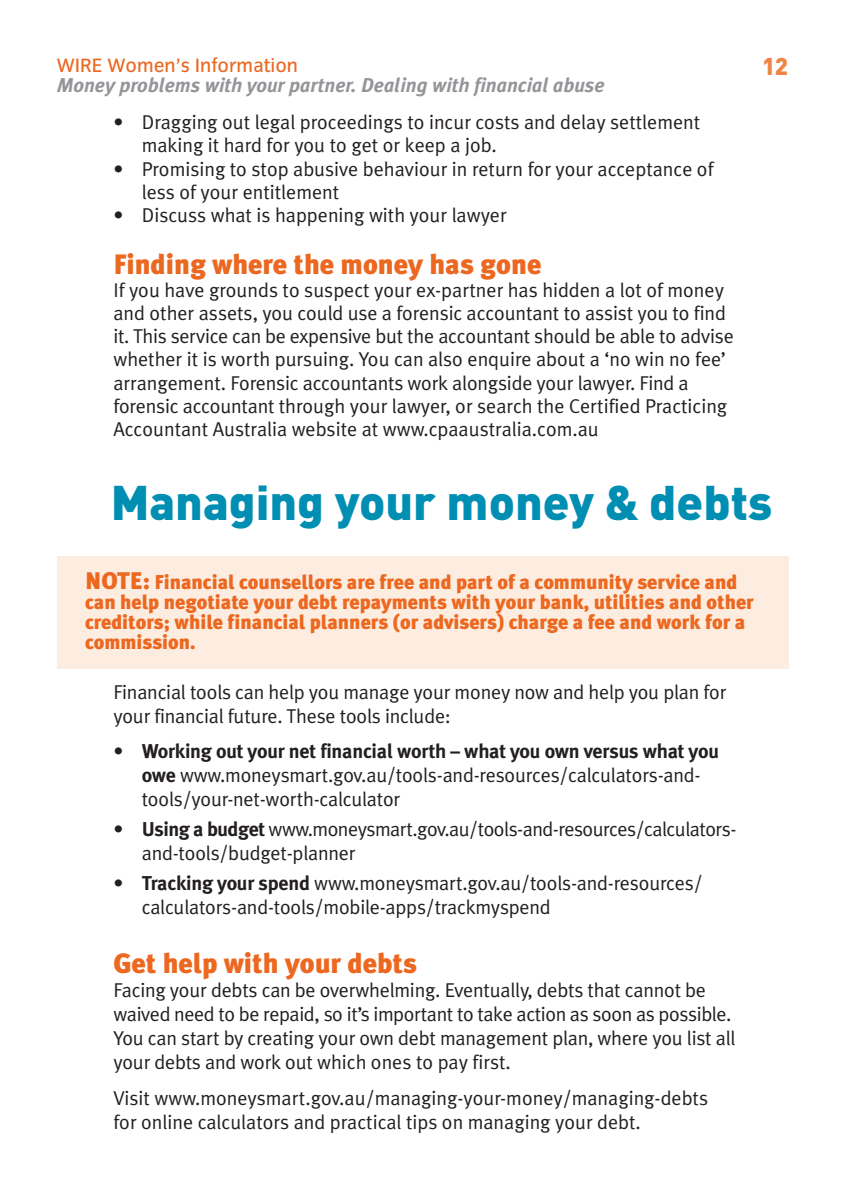
<style>
.page{position:relative;width:845px;height:1191px;background:#fff}
.page>*{position:absolute;margin:0;border:0;box-sizing:border-box;transform-origin:0 0}
.t1{font:900 48px "DIN";color:#008fb3}
.t2{font:900 28px "Meta Plus";color:#ec6820}
.t3{font:900 24px "DIN";color:#f08444}
.t4{font:20px/23.2px "Meta Plus Normal";letter-spacing:-.01em;color:#231f20}
.t5{font:900 20px/20px "Meta Plus";color:#ec6820}
.t6{font:700 20px "Meta Plus";letter-spacing:-.01em;color:#231f20}
.t7{font:italic 700 20px "Meta Plus";color:#939598}
.t8{font:20px "Congress Sans Std";color:#ec6820}
.s1{font-size:24px}
.s2{font-family:"Meta Plus";font-weight:700}
</style>
<div class="page">
<div style="left:57px;top:556px;width:731px;height:112px;background:#fdede0"></div>
<p class="t8" style="left:57px;top:59px;width:243px">WIRE Women’s Information</p>
<p class="t3" style="left:762px;top:52px;width:28px">12</p>
<p class="t7" style="left:57px;top:74px;width:549px">Money problems with your partner. Dealing with financial abuse</p>
<p class="t4" style="left:142px;top:111px;width:560px;text-indent:-28px">• Dragging out legal proceedings to incur costs and delay settlement making it hard for you to get or keep a job.</p>
<p class="t4" style="left:142px;top:157px;width:573px;text-indent:-28px">• Promising to stop abusive behaviour in return for your acceptance of less of your entitlement</p>
<p class="t4" style="left:113px;top:203px;width:395px">• Discuss what is happening with your lawyer</p>
<h2 class="t2" style="left:113px;top:247px;width:429px">Finding where the money has gone</h2>
<p class="t4" style="left:113px;top:278px;width:622px">If you have grounds to suspect your ex-partner has hidden a lot of money and other assets, you could use a forensic accountant to assist you to find it. This service can be expensive but the accountant should be able to advise whether it is worth pursuing. You can also enquire about a ‘no win no fee’ arrangement. Forensic accountants work alongside your lawyer. Find a forensic accountant through your lawyer, or search the Certified Practicing Accountant Australia website at www.cpaaustralia.com.au</p>
<h1 class="t1" style="left:111px;top:474px;width:663px">Managing your money &amp; debts</h1>
<p class="t5" style="left:85px;top:572px;width:670px"><span class="s1">NOTE:</span> Financial counsellors are free and part of a community service and can help negotiate your debt repayments with your bank, utilities and other creditors; while financial planners (or advisers) charge a fee and work for a commission.</p>
<p class="t4" style="left:113px;top:680px;width:614px;line-height:24px">Financial tools can help you manage your money now and help you plan for your financial future. These tools include:</p>
<p class="t6" style="left:113px;top:740px;width:607px">• Working out your net financial worth – what you own versus what you</p>
<p class="t4" style="left:142px;top:763px;width:560px;line-height:24px"><span class="s2">owe</span> www.moneysmart.gov.au/tools-and-resources/calculators-and&shy;tools/your-net-worth-calculator</p>
<p class="t4" style="left:142px;top:817px;width:596px;line-height:24px;text-indent:-28px"><span class="s2">• Using a budget</span> www.moneysmart.gov.au/tools-and-resources/calculators&shy;and-tools/budget-planner</p>
<p class="t4" style="left:142px;top:871px;width:562px;line-height:24px;text-indent:-28px"><span class="s2">• Tracking your spend</span> www.moneysmart.gov.au/tools-and-resources/ calculators-and-tools/mobile-apps/trackmyspend</p>
<h2 class="t2" style="left:113px;top:947px;width:305px">Get help with your debts</h2>
<p class="t4" style="left:113px;top:978px;width:623px;line-height:24px">Facing your debts can be overwhelming. Eventually, debts that cannot be waived need to be repaid, so it’s important to take action as soon as possible.<br>You can start by creating your own debt management plan, where you list all your debts and work out which ones to pay first.</p>
<p class="t4" style="left:113px;top:1085px;width:596px;line-height:24px">Visit www.moneysmart.gov.au/managing-your-money/managing-debts for online calculators and practical tips on managing your debt.</p>
</div>
